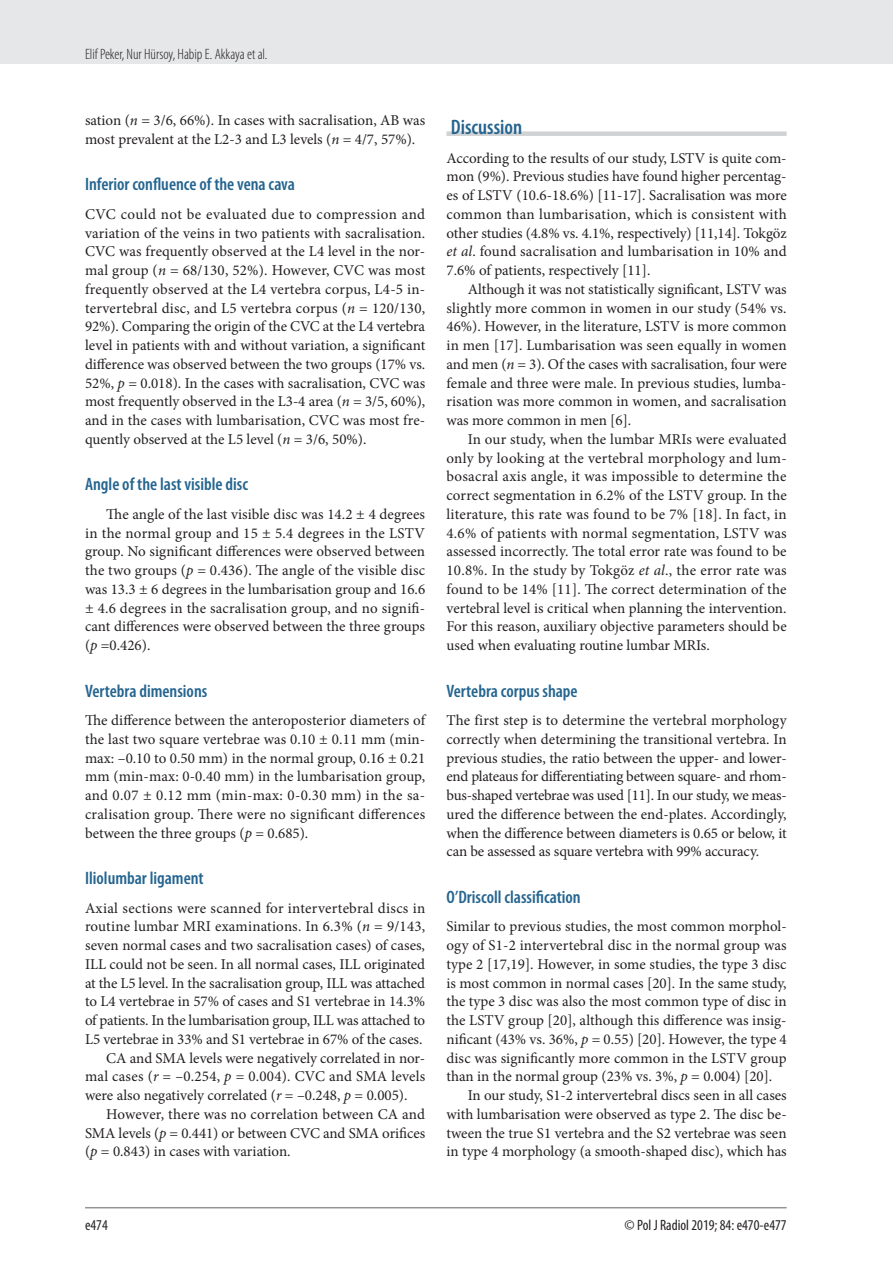
<style>
.page{position:relative;width:893px;height:1263px;background:#fff}
.page>*{position:absolute;margin:0;border:0;box-sizing:border-box;transform-origin:0 0}
.t1{font:600 condensed 21px "Myriad Pro";color:#24648f}
.t2{font:600 condensed 18px "Myriad Pro";color:#24648f}
.t3{font:15px/18.8px "Minion Pro";color:#231f20;text-align:justify}
.t4{font:15px "Minion Pro";letter-spacing:.02em;color:#231f20}
.t5{font:300 condensed 15px "Myriad Pro";color:#231f20}
.t6{font:condensed 15px "Myriad Pro";color:#231f20}
.s1{font-style:italic}
</style>
<div class="page">
<div style="left:0;top:0;width:893px;height:64px;background:#e6e7e9"></div>
<hr style="left:85px;top:1207px;width:702px;height:1px;background:#939598">
<div style="left:446px;top:131px;width:341px;height:5px;background:#d1d2d4"></div>
<p class="t5" style="left:85px;top:45px;width:184px">Elif Peker, Nur Hürsoy, Habip E. Akkaya et al.</p>
<p class="t3" style="left:85px;top:111px;width:342px">sation (<span class="s1">n</span> = 3/6, 66%). In cases with sacralisation, AB was most prevalent at the L2-3 and L3 levels (<span class="s1">n</span> = 4/7, 57%).</p>
<p class="t2" style="left:85px;top:173px;width:211px">Inferior confluence of the vena cava</p>
<p class="t3" style="left:85px;top:205px;width:342px">CVC could not be evaluated due to compression and variation of the veins in two patients with sacralisation.<br>CVC was frequently observed at the L4 level in the nor&shy;mal group (<span class="s1">n</span> = 68/130, 52%). However, CVC was most frequently observed at the L4 vertebra corpus, L4-5 in&shy;tervertebral disc, and L5 vertebra corpus (<span class="s1">n</span> = 120/130, 92%). Comparing the origin of the CVC at the L4 vertebra level in patients with and without variation, a significant difference was observed between the two groups (17% vs.<br>52%, <span class="s1">p</span> = 0.018). In the cases with sacralisation, CVC was most frequently observed in the L3-4 area (<span class="s1">n</span> = 3/5, 60%), and in the cases with lumbarisation, CVC was most fre&shy;quently observed at the L5 level (<span class="s1">n</span> = 3/6, 50%).</p>
<p class="t2" style="left:85px;top:473px;width:165px">Angle of the last visible disc</p>
<p class="t3" style="left:85px;top:505px;width:342px;text-indent:21px">The angle of the last visible disc was 14.2 ± 4 degrees in the normal group and 15 ± 5.4 degrees in the LSTV group. No significant differences were observed between the two groups (<span class="s1">p</span> = 0.436). The angle of the visible disc was 13.3 ± 6 degrees in the lumbarisation group and 16.6 ± 4.6 degrees in the sacralisation group, and no signifi&shy;cant differences were observed between the three groups (<span class="s1">p</span> =0.426).</p>
<p class="t2" style="left:85px;top:679px;width:124px">Vertebra dimensions</p>
<p class="t3" style="left:85px;top:711px;width:342px">The difference between the anteroposterior diameters of the last two square vertebrae was 0.10 ± 0.11 mm (min&shy;max: –0.10 to 0.50 mm) in the normal group, 0.16 ± 0.21 mm (min-max: 0-0.40 mm) in the lumbarisation group, and 0.07 ± 0.12 mm (min-max: 0-0.30 mm) in the sa&shy;cralisation group. There were no significant differences between the three groups (<span class="s1">p</span> = 0.685).</p>
<p class="t2" style="left:85px;top:867px;width:120px">Iliolumbar ligament</p>
<p class="t4" style="left:85px;top:898px;width:342px">Axial sections were scanned for intervertebral discs in</p>
<p class="t3" style="left:85px;top:917px;width:342px">routine lumbar MRI examinations. In 6.3% (<span class="s1">n</span> = 9/143,</p>
<p class="t3" style="left:85px;top:936px;width:342px">seven normal cases and two sacralisation cases) of cases,</p>
<p class="t3" style="left:85px;top:955px;width:342px">ILL could not be seen. In all normal cases, ILL originated</p>
<p class="t3" style="left:85px;top:973px;width:341px">at the L5 level. In the sacralisation group, ILL was attached</p>
<p class="t3" style="left:85px;top:992px;width:342px">to L4 vertebrae in 57% of cases and S1 vertebrae in 14.3%</p>
<p class="t3" style="left:85px;top:1011px;width:342px">of patients. In the lumbarisation group, ILL was attached to</p>
<p class="t3" style="left:85px;top:1030px;width:339px">L5 vertebrae in 33% and S1 vertebrae in 67% of the cases.</p>
<p class="t3" style="left:106px;top:1048px;width:320px">CA and SMA levels were negatively correlated in nor-</p>
<p class="t3" style="left:85px;top:1067px;width:342px">mal cases (<span class="s1">r</span> = –0.254, <span class="s1">p</span> = 0.004). CVC and SMA levels</p>
<p class="t3" style="left:85px;top:1086px;width:324px">were also negatively correlated (<span class="s1">r</span> = –0.248, <span class="s1">p</span> = 0.005).</p>
<p class="t3" style="left:106px;top:1105px;width:320px">However, there was no correlation between CA and</p>
<p class="t3" style="left:85px;top:1123px;width:342px">SMA levels (<span class="s1">p</span> = 0.441) or between CVC and SMA orifices</p>
<p class="t3" style="left:85px;top:1142px;width:207px">(<span class="s1">p</span> = 0.843) in cases with variation.</p>
<h1 class="t1" style="left:451px;top:114px;width:73px">Discussion</h1>
<p class="t3" style="left:446px;top:148px;width:342px">According to the results of our study, LSTV is quite com&shy;mon (9%). Previous studies have found higher percentag&shy;es of LSTV (10.6-18.6%) [11-17]. Sacralisation was more common than lumbarisation, which is consistent with other studies (4.8% vs. 4.1%, respectively) [11,14]. Tokgöz <span class="s1">et al</span>. found sacralisation and lumbarisation in 10% and 7.6% of patients, respectively [11].</p>
<p class="t3" style="left:446px;top:280px;width:342px;text-indent:21px">Although it was not statistically significant, LSTV was slightly more common in women in our study (54% vs.<br>46%). However, in the literature, LSTV is more common in men [17]. Lumbarisation was seen equally in women and men (<span class="s1">n</span> = 3). Of the cases with sacralisation, four were female and three were male. In previous studies, lumba&shy;risation was more common in women, and sacralisation was more common in men [6].</p>
<p class="t3" style="left:446px;top:430px;width:342px;text-indent:21px">In our study, when the lumbar MRIs were evaluated only by looking at the vertebral morphology and lum&shy;bosacral axis angle, it was impossible to determine the correct segmentation in 6.2% of the LSTV group. In the literature, this rate was found to be 7% [18]. In fact, in 4.6% of patients with normal segmentation, LSTV was assessed incorrectly. The total error rate was found to be 10.8%. In the study by Tokgöz <span class="s1">et al</span>., the error rate was found to be 14% [11]. The correct determination of the vertebral level is critical when planning the intervention.<br>For this reason, auxiliary objective parameters should be used when evaluating routine lumbar MRIs.</p>
<p class="t2" style="left:446px;top:679px;width:133px">Vertebra corpus shape</p>
<p class="t3" style="left:446px;top:711px;width:342px">The first step is to determine the vertebral morphology correctly when determining the transitional vertebra. In previous studies, the ratio between the upper- and lower&shy;end plateaus for differentiating between square- and rhom&shy;bus-shaped vertebrae was used [11]. In our study, we meas&shy;ured the difference between the end-plates. Accordingly, when the difference between diameters is 0.65 or below, it can be assessed as square vertebra with 99% accuracy.</p>
<p class="t2" style="left:446px;top:886px;width:136px">O’Driscoll classification</p>
<p class="t3" style="left:446px;top:917px;width:342px">Similar to previous studies, the most common morphol-</p>
<p class="t3" style="left:446px;top:936px;width:342px">ogy of S1-2 intervertebral disc in the normal group was</p>
<p class="t3" style="left:446px;top:955px;width:342px">type 2 [17,19]. However, in some studies, the type 3 disc</p>
<p class="t3" style="left:446px;top:973px;width:342px">is most common in normal cases [20]. In the same study,</p>
<p class="t3" style="left:446px;top:992px;width:342px">the type 3 disc was also the most common type of disc in</p>
<p class="t3" style="left:446px;top:1011px;width:341px">the LSTV group [20], although this difference was insig-</p>
<p class="t3" style="left:446px;top:1030px;width:342px">nificant (43% vs. 36%, <span class="s1">p</span> = 0.55) [20]. However, the type 4</p>
<p class="t3" style="left:446px;top:1048px;width:342px">disc was significantly more common in the LSTV group</p>
<p class="t3" style="left:446px;top:1067px;width:327px">than in the normal group (23% vs. 3%, <span class="s1">p</span> = 0.004) [20].</p>
<p class="t3" style="left:468px;top:1086px;width:320px">In our study, S1-2 intervertebral discs seen in all cases</p>
<p class="t3" style="left:446px;top:1105px;width:342px">with lumbarisation were observed as type 2. The disc be-</p>
<p class="t3" style="left:446px;top:1123px;width:342px">tween the true S1 vertebra and the S2 vertebrae was seen</p>
<p class="t3" style="left:446px;top:1142px;width:342px">in type 4 morphology (a smooth-shaped disc), which has</p>
<p class="t6" style="left:85px;top:1216px;width:24px">e474</p>
<p class="t6" style="left:625px;top:1216px;width:164px">© Pol J Radiol 2019; 84: e470-e477</p>
</div>
